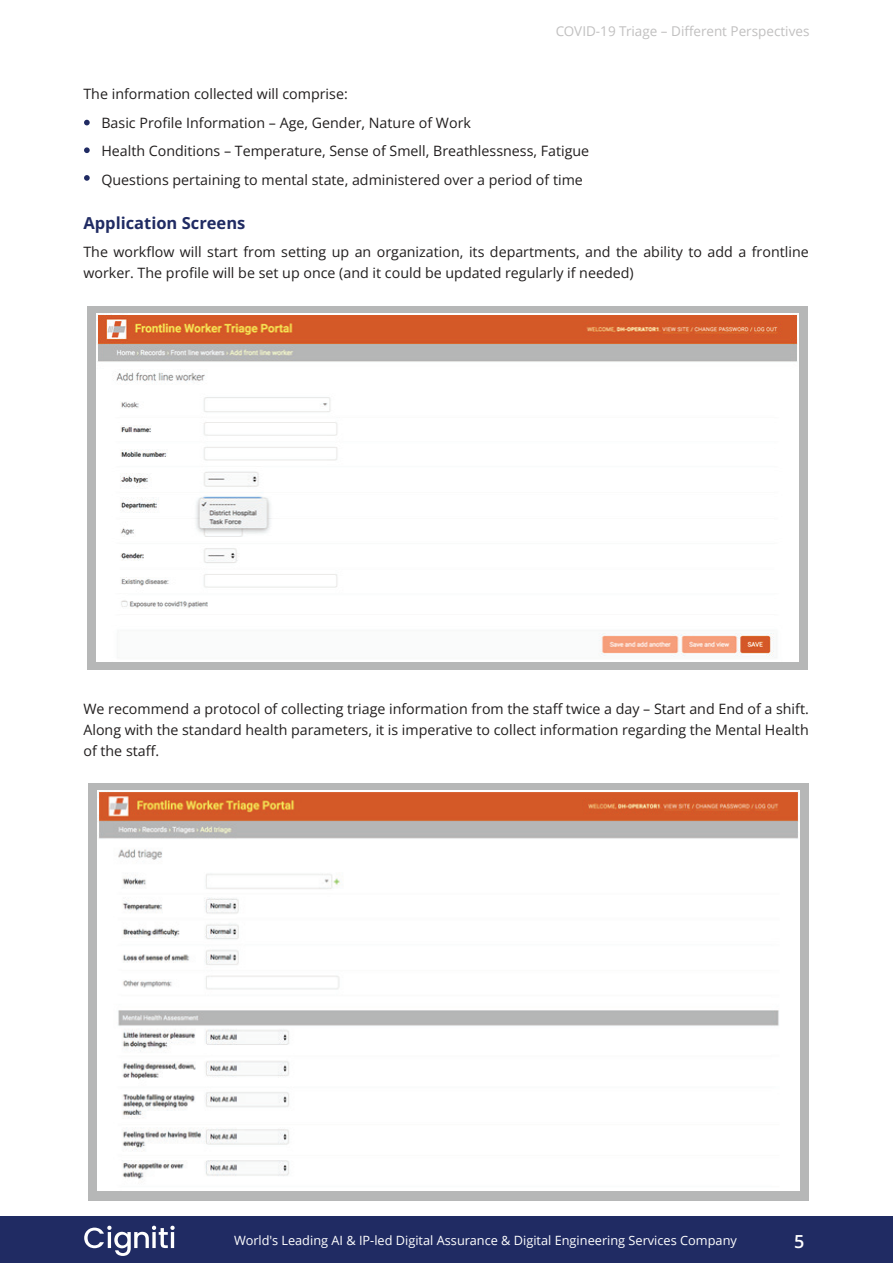
<style>
.page{position:relative;width:893px;height:1263px;background:#fff}
.page>*{position:absolute;margin:0;border:0;box-sizing:border-box;transform-origin:0 0}
.t1{font:600 18px "Open Sans";color:#fff}
.t2{font:700 16.5px "Open Sans";color:#202b63}
.t3{font:14.25px/28.5px "Open Sans";color:#211e1e}
.t4{font:13.5px "Open Sans";color:#c1c0c0}
.t5{font:12.75px "Open Sans";color:#fff}
</style>
<div class="page">
<div style="left:87px;top:306px;width:721px;height:363px;background:#b6b7b7"></div>
<div style="left:0;top:1216px;width:893px;height:47px;background:#202b63"></div>
<svg style="left:84px;top:1226px;width:91px;height:30px"></svg>
<svg style="left:84px;top:120px;width:6px;height:5px"></svg>
<svg style="left:84px;top:147px;width:6px;height:6px"></svg>
<svg style="left:84px;top:175px;width:6px;height:6px"></svg>
<img style="left:96px;top:314px;width:702px;height:347px">
<div style="left:88px;top:783px;width:721px;height:417px;background:#b6b7b7"></div>
<img style="left:97px;top:790px;width:702px;height:401px">
<p class="t4" style="left:556px;top:22px;width:255px">COVID-19 Triage – Different Perspectives</p>
<p class="t3" style="left:101px;top:81px;width:489px;text-indent:-18px">The information collected will comprise:<br>Basic Profile Information – Age, Gender, Nature of Work<br>Health Conditions – Temperature, Sense of Smell, Breathlessness, Fatigue Questions pertaining to mental state, administered over a period of time</p>
<p class="t2" style="left:83px;top:216px;width:163px">Application Screens</p>
<p class="t3" style="left:83px;top:241px;width:727px;line-height:21px">The workflow will start from setting up an organization, its departments, and the ability to add a frontline worker. The profile will be set up once (and it could be updated regularly if needed)</p>
<p class="t3" style="left:83px;top:698px;width:727px;line-height:21px;text-align:justify">We recommend a protocol of collecting triage information from the staff twice a day – Start and End of a shift.<br>Along with the standard health parameters, it is imperative to collect information regarding the Mental Health of the staff.</p>
<p class="t5" style="left:234px;top:1235px;width:504px">World's Leading AI &amp; IP-led Digital Assurance &amp; Digital Engineering Services Company</p>
<p class="t1" style="left:794px;top:1231px;width:12px">5</p>
</div>
